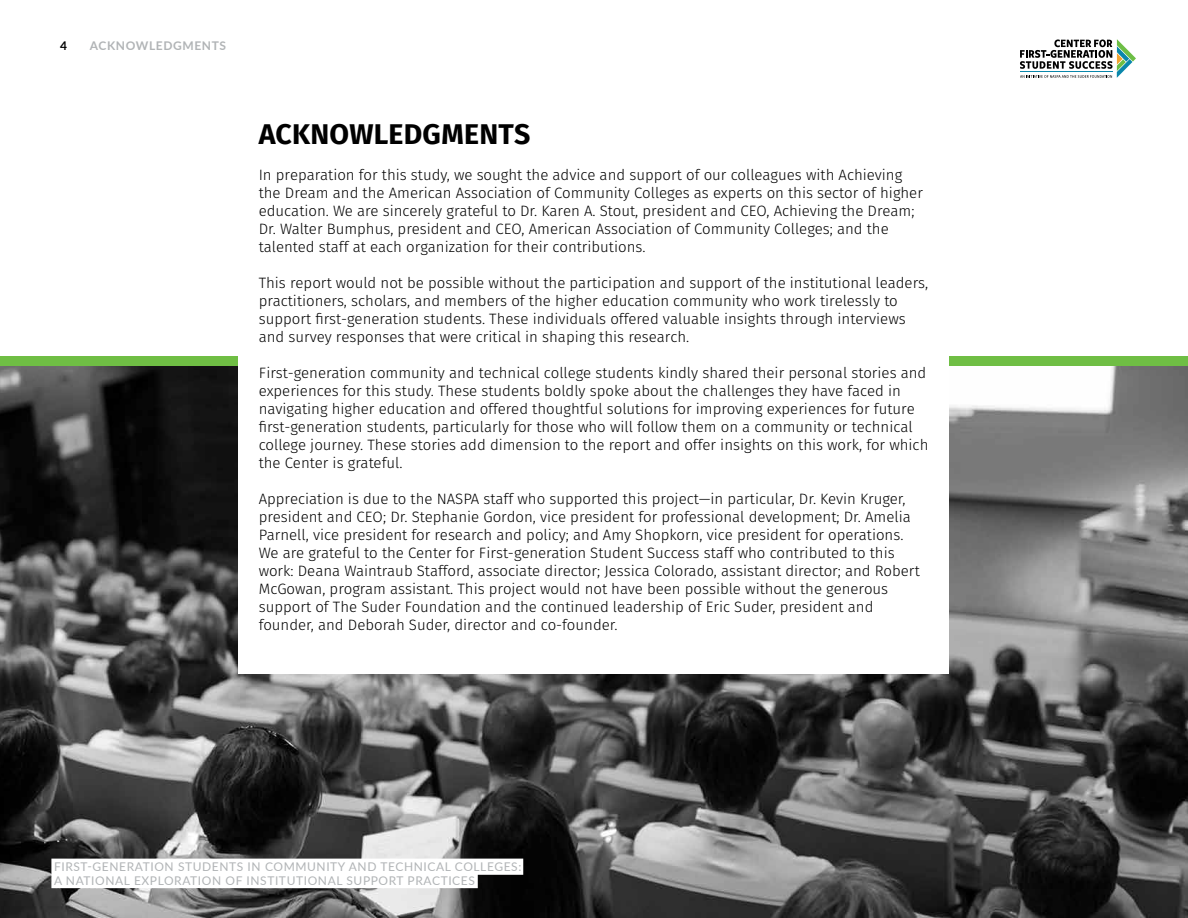
<style>
.page{position:relative;width:1188px;height:918px;background:#fff}
.page>*{position:absolute;margin:0;border:0;box-sizing:border-box;transform-origin:0 0}
.t1{font:700 28.5px "Fira Sans";letter-spacing:.005em;color:#000}
.t2{font:300 15px/18px "Fira Sans";color:#000}
.t3{font:12px/14.4px "Lato";letter-spacing:.05em;color:#b1b4b6}
.t4{font:700 12px "Lato";letter-spacing:.05em;color:#b1b4b6}
.t5{font:700 12px "Lato";color:#000}
</style>
<div class="page">
<div style="left:1118px;top:356px;width:70px;height:37px;background:#6fbe44"></div>
<div style="left:1034px;top:356px;width:84px;height:37px;background:#6fbe44"></div>
<div style="left:950px;top:356px;width:84px;height:37px;background:#6fbe44"></div>
<div style="left:154px;top:356px;width:84px;height:37px;background:#6fbe44"></div>
<div style="left:70px;top:356px;width:84px;height:37px;background:#6fbe44"></div>
<div style="left:0;top:356px;width:70px;height:37px;background:#6fbe44"></div>
<img style="left:0;top:366px;width:1188px;height:552px">
<svg style="left:51px;top:859px;width:472px;height:29px"></svg>
<svg style="left:1020px;top:39px;width:116px;height:39px"></svg>
<hr style="left:1020px;top:72px;width:93px;height:1px;background:#0a87ab">
<div style="left:238px;top:108px;width:712px;height:565px;background:#fff"></div>
<p class="t5" style="left:60px;top:36px;width:8px">4</p>
<p class="t4" style="left:90px;top:36px;width:138px">ACKNOWLEDGMENTS</p>
<h1 class="t1" style="left:259px;top:110px;width:273px">ACKNOWLEDGMENTS</h1>
<p class="t2" style="left:259px;top:166px;width:666px">In preparation for this study, we sought the advice and support of our colleagues with Achieving the Dream and the American Association of Community Colleges as experts on this sector of higher education. We are sincerely grateful to Dr. Karen A. Stout, president and CEO, Achieving the Dream; Dr. Walter Bumphus, president and CEO, American Association of Community Colleges; and the talented staff at each organization for their contributions.</p>
<p class="t2" style="left:259px;top:274px;width:671px">This report would not be possible without the participation and support of the institutional leaders, practitioners, scholars, and members of the higher education community who work tirelessly to support first-generation students. These individuals offered valuable insights through interviews and survey responses that were critical in shaping this research.</p>
<p class="t2" style="left:259px;top:364px;width:671px">First-generation community and technical college students kindly shared their personal stories and experiences for this study. These students boldly spoke about the challenges they have faced in navigating higher education and offered thoughtful solutions for improving experiences for future first-generation students, particularly for those who will follow them on a community or technical college journey. These stories add dimension to the report and offer insights on this work, for which the Center is grateful.</p>
<p class="t2" style="left:259px;top:490px;width:663px">Appreciation is due to the NASPA staff who supported this project—in particular, Dr. Kevin Kruger, president and CEO; Dr. Stephanie Gordon, vice president for professional development; Dr. Amelia Parnell, vice president for research and policy; and Amy Shopkorn, vice president for operations.<br>We are grateful to the Center for First-generation Student Success staff who contributed to this work: Deana Waintraub Stafford, associate director; Jessica Colorado, assistant director; and Robert McGowan, program assistant. This project would not have been possible without the generous support of The Suder Foundation and the continued leadership of Eric Suder, president and founder, and Deborah Suder, director and co-founder.</p>
<p class="t3" style="left:54px;top:859px;width:469px">FIRST-GENERATION STUDENTS IN COMMUNITY AND TECHNICAL COLLEGES:<br>A NATIONAL EXPLORATION OF INSTITUTIONAL SUPPORT PRACTICES</p>
</div>
